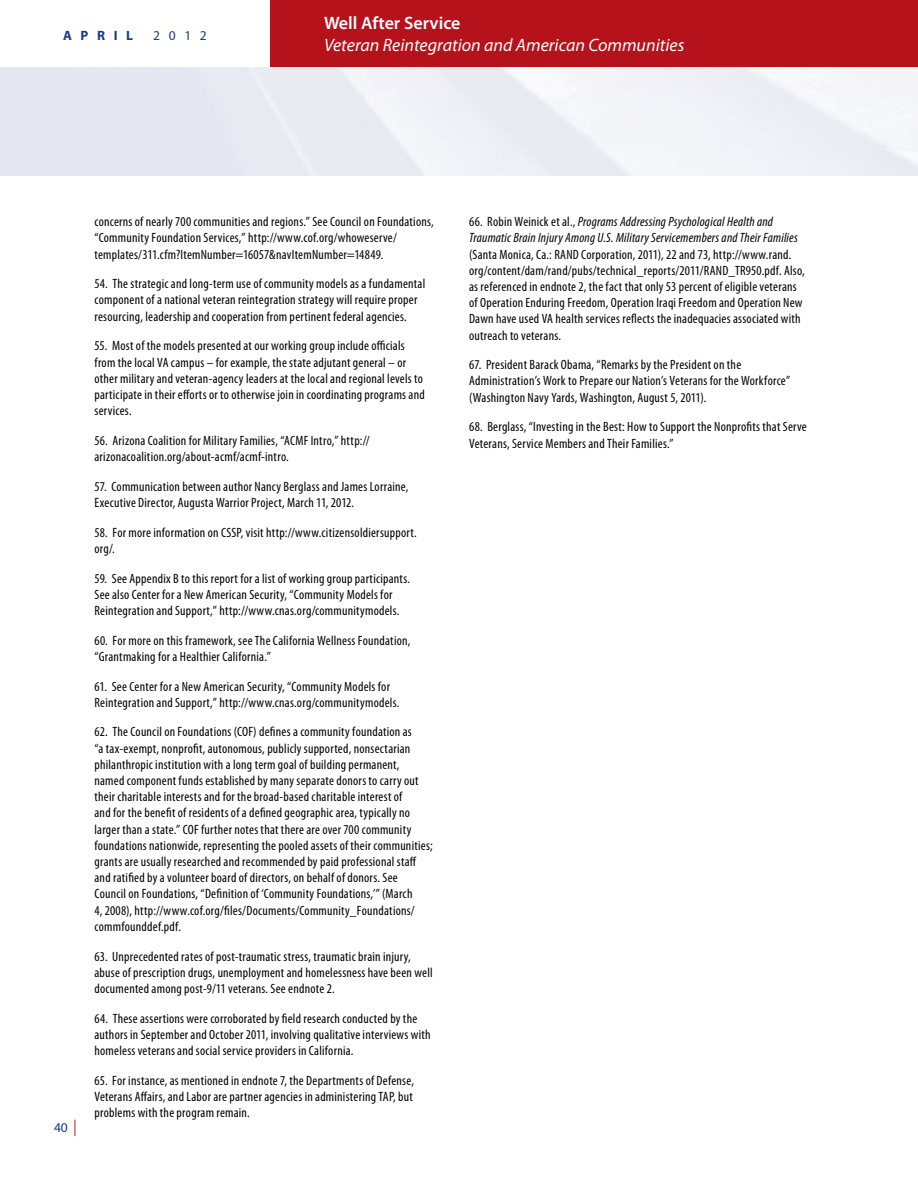
<style>
.page{position:relative;width:918px;height:1188px;background:#fff}
.page>*{position:absolute;margin:0;border:0;box-sizing:border-box;transform-origin:0 0}
.t1{font:italic 18px "Myriad Pro";color:#fff}
.t2{font:600 18px "Myriad Pro";color:#fff}
.t3{font:condensed 13.5px/16.2px "Myriad Pro";letter-spacing:.02em;color:#000}
.t4{font:italic condensed 13.5px/16.2px "Myriad Pro";letter-spacing:.015em;color:#000}
.t5{font:13.5px "Myriad Pro";letter-spacing:.64em;color:#19398a}
.t6{font:700 13.5px "Myriad Pro";letter-spacing:.64em;color:#19398a}
.s1{font-size:16.5px;color:#b5121b}
.s2{font-style:normal}
</style>
<div class="page">
<div style="left:270px;top:0;width:648px;height:68px;background:#b5121b"></div>
<p class="t6" style="left:63px;top:27px;width:72px">APRIL</p>
<p class="t5" style="left:153px;top:28px;width:55px">2012</p>
<h1 class="t2" style="left:324px;top:12px;width:138px">Well After Service</h1>
<h1 class="t1" style="left:324px;top:34px;width:362px">Veteran Reintegration and American Communities</h1>
<p class="t5" style="left:54px;top:1119px;width:24px">40 <span class="s1">|</span></p>
<p class="t3" style="left:94px;top:213px;width:341px">concerns of nearly 700 communities and regions.” See Council on Foundations, “Community Foundation Services,” http://www.cof.org/whoweserve/ templates/311.cfm?ItemNumber=16057&amp;navItemNumber=14849.</p>
<p class="t3" style="left:94px;top:276px;width:332px">54. The strategic and long-term use of community models as a fundamental component of a national veteran reintegration strategy will require proper resourcing, leadership and cooperation from pertinent federal agencies.</p>
<p class="t3" style="left:94px;top:338px;width:332px">55. Most of the models presented at our working group include officials from the local VA campus – for example, the state adjutant general – or other military and veteran-agency leaders at the local and regional levels to participate in their efforts or to otherwise join in coordinating programs and services.</p>
<p class="t3" style="left:94px;top:432px;width:277px">56. Arizona Coalition for Military Families, “ACMF Intro,” http:// arizonacoalition.org/about-acmf/acmf-intro.</p>
<p class="t3" style="left:94px;top:478px;width:316px">57. Communication between author Nancy Berglass and James Lorraine,<br>Executive Director, Augusta Warrior Project, March 11, 2012.</p>
<p class="t3" style="left:94px;top:524px;width:324px">58. For more information on CSSP, visit http://www.citizensoldiersupport. org/.</p>
<p class="t3" style="left:94px;top:570px;width:317px">59. See Appendix B to this report for a list of working group participants.<br>See also Center for a New American Security, “Community Models for<br>Reintegration and Support,” http://www.cnas.org/communitymodels.</p>
<p class="t3" style="left:94px;top:632px;width:317px">60. For more on this framework, see The California Wellness Foundation, “Grantmaking for a Healthier California.”</p>
<p class="t3" style="left:94px;top:678px;width:306px">61. See Center for a New American Security, “Community Models for<br>Reintegration and Support,” http://www.cnas.org/communitymodels.</p>
<p class="t3" style="left:94px;top:724px;width:340px">62. The Council on Foundations (COF) defines a community foundation as<br>“a tax-exempt, nonprofit, autonomous, publicly supported, nonsectarian philanthropic institution with a long term goal of building permanent, named component funds established by many separate donors to carry out their charitable interests and for the broad-based charitable interest of<br>and for the benefit of residents of a defined geographic area, typically no larger than a state.” COF further notes that there are over 700 community foundations nationwide, representing the pooled assets of their communities; grants are usually researched and recommended by paid professional staff and ratified by a volunteer board of directors, on behalf of donors. See Council on Foundations, “Definition of ‘Community Foundations,’” (March<br>4, 2008), http://www.cof.org/files/Documents/Community_Foundations/ commfounddef.pdf.</p>
<p class="t3" style="left:94px;top:948px;width:340px">63. Unprecedented rates of post-traumatic stress, traumatic brain injury, abuse of prescription drugs, unemployment and homelessness have been well documented among post-9/11 veterans. See endnote 2.</p>
<p class="t3" style="left:94px;top:1010px;width:338px">64. These assertions were corroborated by field research conducted by the authors in September and October 2011, involving qualitative interviews with homeless veterans and social service providers in California.</p>
<p class="t3" style="left:94px;top:1072px;width:321px;text-align:justify">65. For instance, as mentioned in endnote 7, the Departments of Defense, Veterans Affairs, and Labor are partner agencies in administering TAP, but problems with the program remain.</p>
<p class="t4" style="left:469px;top:213px;width:330px"><span class="s2">66. Robin Weinick et al.,</span> Programs Addressing Psychological Health and<br>Traumatic Brain Injury Among U.S. Military Servicemembers and Their Families</p>
<p class="t3" style="left:469px;top:246px;width:337px">(Santa Monica, Ca.: RAND Corporation, 2011), 22 and 73, http://www.rand. org/content/dam/rand/pubs/technical_reports/2011/RAND_TR950.pdf. Also, as referenced in endnote 2, the fact that only 53 percent of eligible veterans of Operation Enduring Freedom, Operation Iraqi Freedom and Operation New Dawn have used VA health services reflects the inadequacies associated with outreach to veterans.</p>
<p class="t3" style="left:469px;top:357px;width:323px">67. President Barack Obama, “Remarks by the President on the<br>Administration’s Work to Prepare our Nation’s Veterans for the Workforce” (Washington Navy Yards, Washington, August 5, 2011).</p>
<p class="t3" style="left:469px;top:419px;width:339px">68. Berglass, “Investing in the Best: How to Support the Nonprofits that Serve<br>Veterans, Service Members and Their Families.”</p>
</div>
